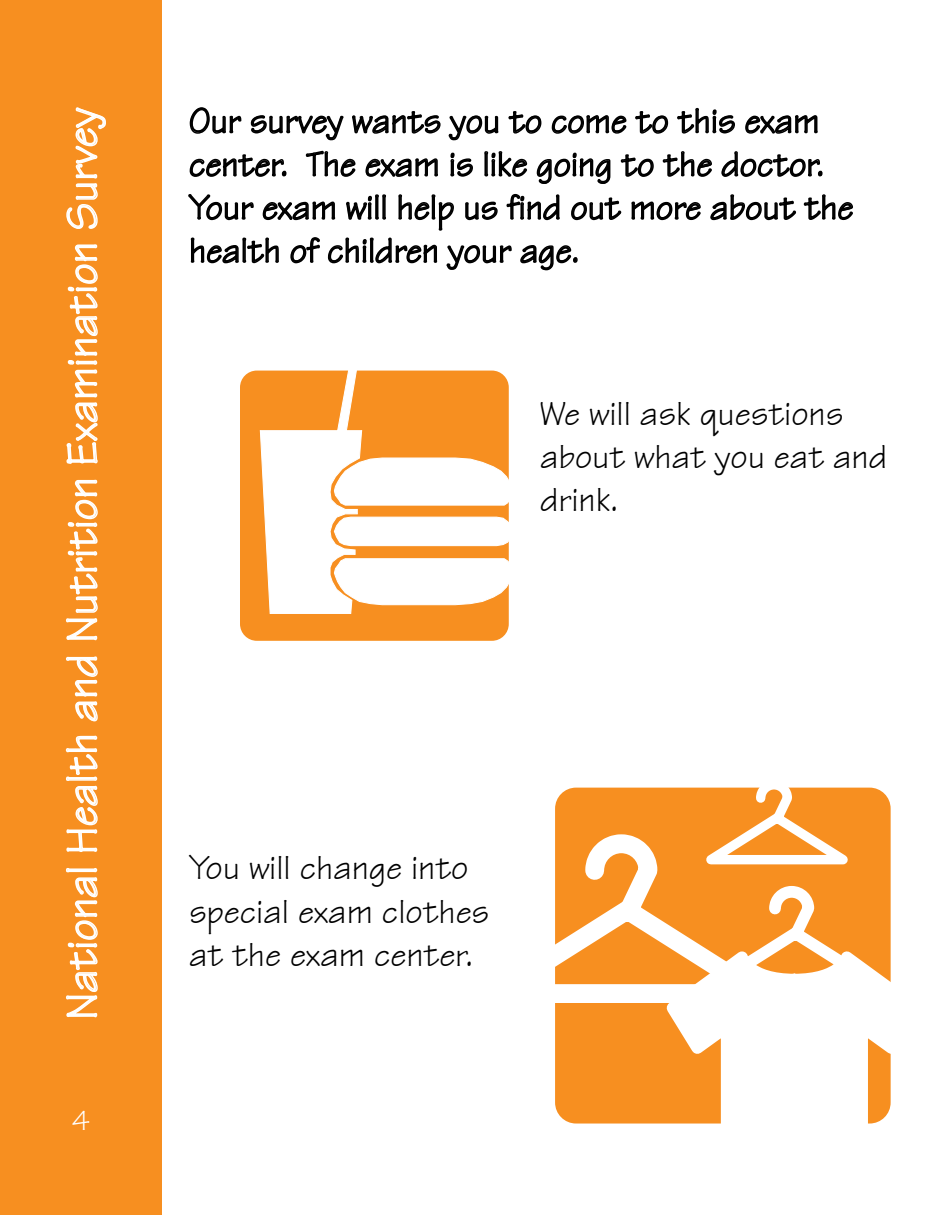
<style>
.page{position:relative;width:945px;height:1215px;background:#fff}
.page>*{position:absolute;margin:0;border:0;box-sizing:border-box;transform-origin:0 0}
.Bar_text{font:45px "Technical Plain";color:#fff}
.t1{font:36px/43.2px "Technical Plain";color:#000}
.t2{font:30px "Technical Plain";color:#fff}
</style>
<div class="page">
<div style="left:0;top:0;width:162px;height:1215px;background:#f78f20"></div>
<svg style="left:66px;top:868px;width:32px;height:150px"></svg>
<svg style="left:65px;top:735px;width:33px;height:117px"></svg>
<svg style="left:66px;top:656px;width:32px;height:66px"></svg>
<svg style="left:66px;top:479px;width:32px;height:162px"></svg>
<svg style="left:66px;top:244px;width:32px;height:220px"></svg>
<svg style="left:66px;top:107px;width:40px;height:122px"></svg>
<svg style="left:189px;top:107px;width:634px;height:77px"></svg>
<svg style="left:631px;top:201px;width:70px;height:20px"></svg>
<svg style="left:710px;top:194px;width:86px;height:27px"></svg>
<svg style="left:803px;top:194px;width:50px;height:27px"></svg>
<svg style="left:188px;top:193px;width:434px;height:78px"></svg>
<div style="left:240px;top:371px;width:269px;height:269px;background:#f78f20;border-radius:17px"></div>
<svg style="left:259px;top:370px;width:250px;height:245px"></svg>
<div style="left:555px;top:788px;width:336px;height:336px;background:#f78f20;border-radius:21px"></div>
<svg style="left:678px;top:787px;width:198px;height:78px"></svg>
<svg style="left:555px;top:825px;width:269px;height:187px"></svg>
<svg style="left:672px;top:880px;width:219px;height:54px"></svg>
<svg style="left:657px;top:934px;width:234px;height:190px"></svg>
<p class="Bar_text" style="left:54px;top:1020px;width:914px;rotate:-90deg">National Health and Nutrition Examination Survey</p>
<p class="t2" style="left:73px;top:1102px;width:18px">4</p>
<p class="t1" style="left:189px;top:99px;width:632px">Our survey wants you to come to this exam</p>
<p class="t1" style="left:189px;top:143px;width:666px">center. The exam is like going to the doctor.<br>Your exam will help us find out more about the health of children your age.</p>
<p class="t1" style="left:540px;top:392px;width:349px">We will ask questions about what you eat and drink.</p>
<p class="t1" style="left:189px;top:846px;width:302px">You will change into special exam clothes at the exam center.</p>
</div>
